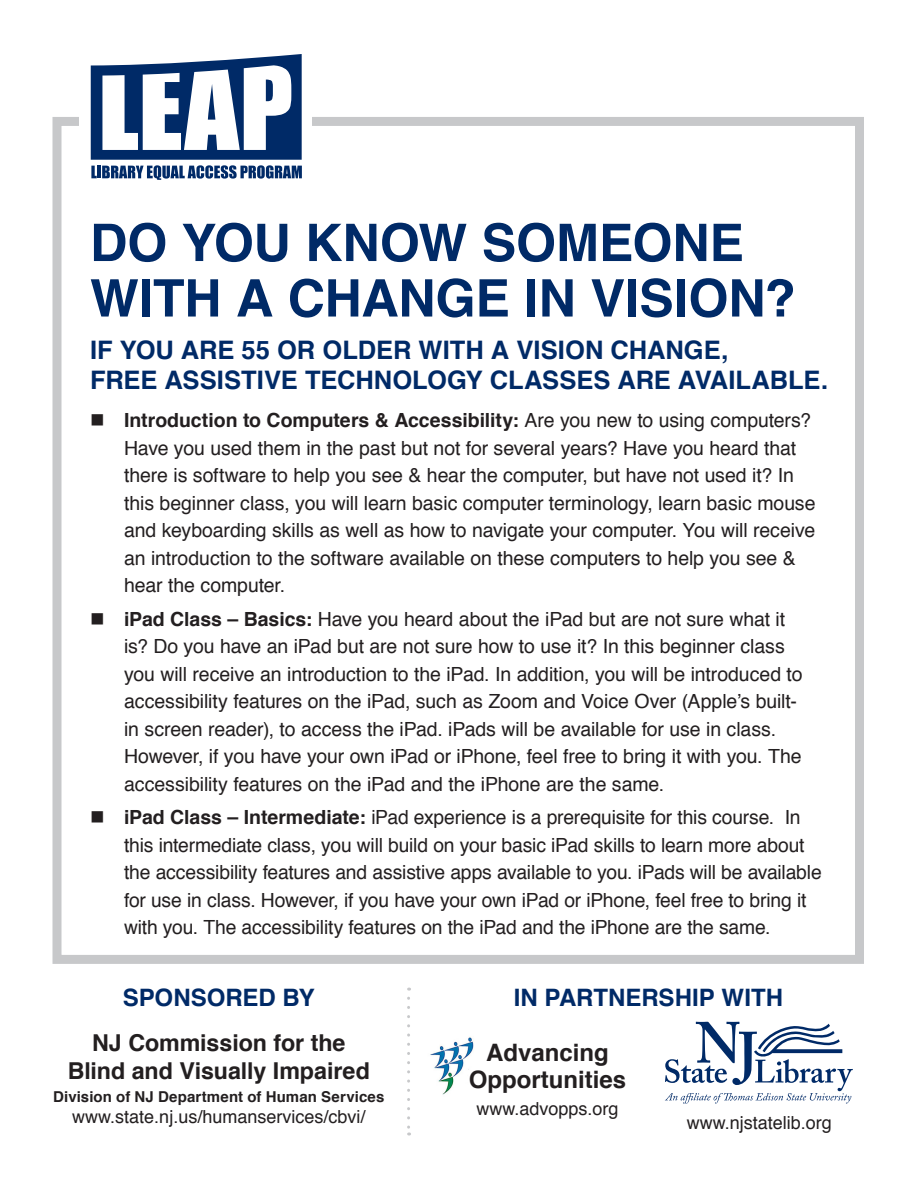
<style>
.page{position:relative;width:918px;height:1188px;background:#fff}
.page>*{position:absolute;margin:0;border:0;box-sizing:border-box;transform-origin:0 0}
.t1{font:700 51.75px/55.5px "Helvetica";letter-spacing:-.005em;color:#002a67}
.t2{font:700 25.5px/30.6px "Helvetica";color:#002a67}
.t3{font:700 24px "Helvetica";color:#002a67}
.t4{font:700 24px/27px "Helvetica";color:#231f20;text-align:center}
.t5{font:700 23.25px/27.9px "Helvetica";letter-spacing:-.005em;color:#231f20;text-align:center}
.t6{font:19.5px/27.5px "Helvetica";letter-spacing:-.005em;color:#231f20}
.t7{font:18px "Helvetica";color:#231f20}
.t8{font:700 15px "Helvetica";letter-spacing:.01em;color:#231f20}
.s1{font-weight:700}
</style>
<div class="page">
<div style="left:52px;top:117px;width:812px;height:847px;border:9px solid #c7c8ca"></div>
<div style="left:80px;top:100px;width:232px;height:43px;background:#fff"></div>
<svg style="left:91px;top:54px;width:211px;height:126px"></svg>
<svg style="left:665px;top:1022px;width:188px;height:82px"></svg>
<img style="left:430px;top:1037px;width:44px;height:58px">
<svg style="left:407px;top:998px;width:3px;height:138px"></svg>
<h1 class="t1" style="left:90px;top:216px;width:707px">DO YOU KNOW SOMEONE<br>WITH A CHANGE IN VISION?</h1>
<h2 class="t2" style="left:90px;top:335px;width:740px">IF YOU ARE 55 OR OLDER WITH A VISION CHANGE,<br>FREE ASSISTIVE TECHNOLOGY CLASSES ARE AVAILABLE.</h2>
<p class="t6" style="left:124px;top:407px;width:693px;text-indent:-34px">■ <span class="s1">Introduction to Computers &amp; Accessibility:</span> Are you new to using computers?<br>Have you used them in the past but not for several years? Have you heard that there is software to help you see &amp; hear the computer, but have not used it? In this beginner class, you will learn basic computer terminology, learn basic mouse and keyboarding skills as well as how to navigate your computer. You will receive an introduction to the software available on these computers to help you see &amp; hear the computer.</p>
<p class="t6" style="left:124px;top:606px;width:680px;text-indent:-34px">■ <span class="s1">iPad Class – Basics:</span> Have you heard about the iPad but are not sure what it is? Do you have an iPad but are not sure how to use it? In this beginner class you will receive an introduction to the iPad. In addition, you will be introduced to accessibility features on the iPad, such as Zoom and Voice Over (Apple’s built&shy;in screen reader), to access the iPad. iPads will be available for use in class.<br>However, if you have your own iPad or iPhone, feel free to bring it with you. The accessibility features on the iPad and the iPhone are the same.</p>
<p class="t6" style="left:124px;top:804px;width:699px;text-indent:-34px">■ <span class="s1">iPad Class – Intermediate:</span> iPad experience is a prerequisite for this course. In this intermediate class, you will build on your basic iPad skills to learn more about the accessibility features and assistive apps available to you. iPads will be available for use in class. However, if you have your own iPad or iPhone, feel free to bring it with you. The accessibility features on the iPad and the iPhone are the same.</p>
<p class="t3" style="left:123px;top:978px;width:194px">SPONSORED BY</p>
<p class="t5" style="left:68px;top:1030px;width:304px">NJ Commission for the<br>Blind and Visually Impaired</p>
<p class="t8" style="left:53px;top:1084px;width:333px">Division of NJ Department of Human Services</p>
<p class="t7" style="left:72px;top:1103px;width:295px">www.state.nj.us/humanservices/cbvi/</p>
<p class="t3" style="left:514px;top:978px;width:271px">IN PARTNERSHIP WITH</p>
<p class="t4" style="left:469px;top:1039px;width:159px">Advancing<br>Opportunities</p>
<p class="t7" style="left:477px;top:1094px;width:144px">www.advopps.org</p>
<p class="t7" style="left:687px;top:1109px;width:147px">www.njstatelib.org</p>
</div>
